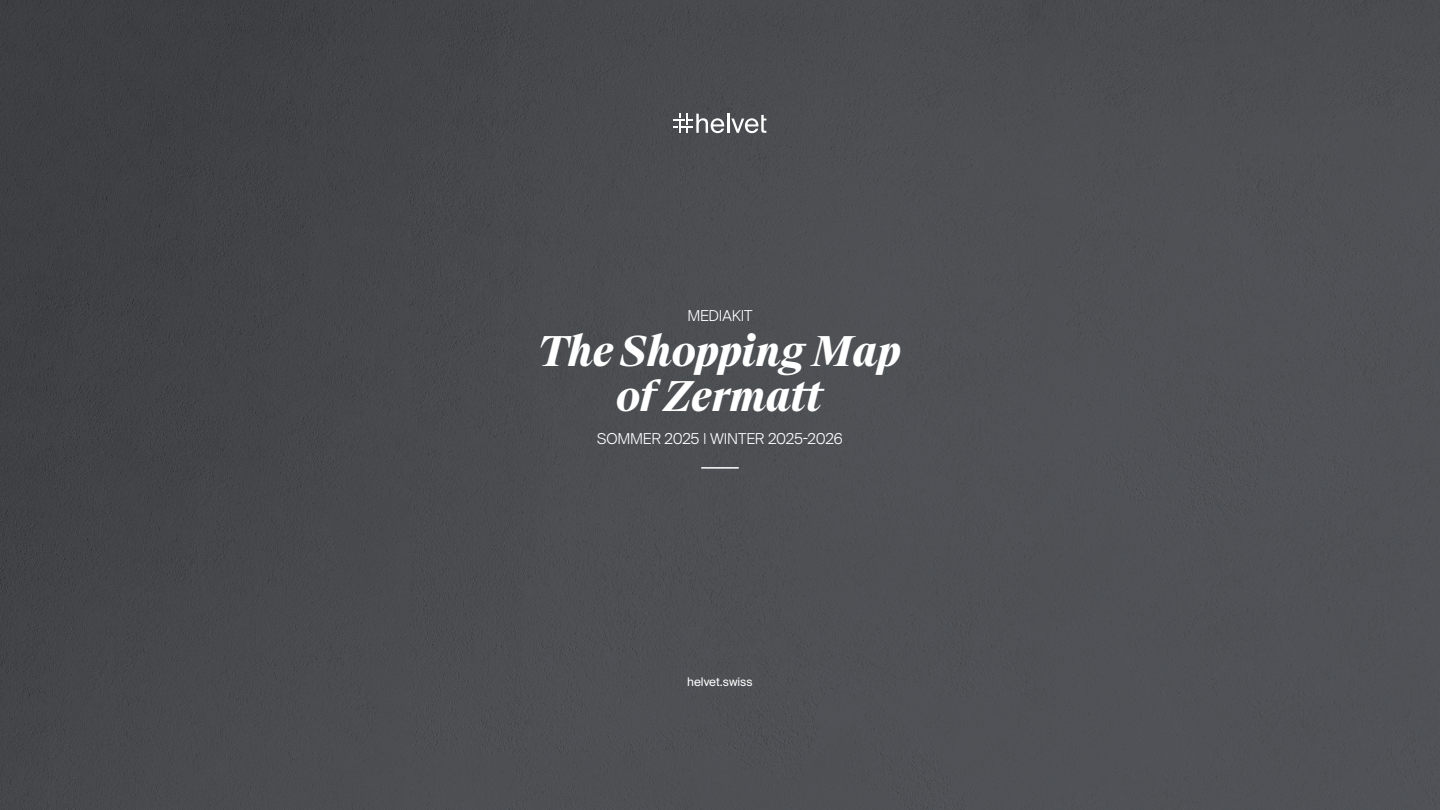
<style>
.page{position:relative;width:1440px;height:810px;background:#fff}
.page>*{position:absolute;margin:0;border:0;box-sizing:border-box;transform-origin:0 0}
.Campton_Light_Titre_15pt{font:italic 700 41.25px/45px "Suisse Works";letter-spacing:-.02em;color:#fff;text-align:center}
.Suisse_Crédits_8pt{font:300 15px "Suisse Intl";letter-spacing:-.015em;color:#fff}
.Suisse_Crédits_8pt-2{font:11.85px "Suisse Intl";letter-spacing:-.005em;color:#fff}
</style>
<div class="page">
<div style="left:0;top:0;width:1440px;height:810px;background:linear-gradient(to right,#424447,#515459)"></div>
<hr style="left:701px;top:467px;width:38px;height:2px;background:#fff">
<svg style="left:674px;top:114px;width:92px;height:19px"></svg>
<p class="Suisse_Crédits_8pt" style="left:687px;top:307px;width:67px">MEDIAKIT</p>
<p class="Campton_Light_Titre_15pt" style="left:539px;top:329px;width:364px">The Shopping Map of Zermatt</p>
<p class="Suisse_Crédits_8pt" style="left:597px;top:430px;width:247px">SOMMER 2025 | WINTER 2025-2026</p>
<p class="Suisse_Crédits_8pt-2" style="left:687px;top:675px;width:67px">helvet.swiss</p>
</div>
